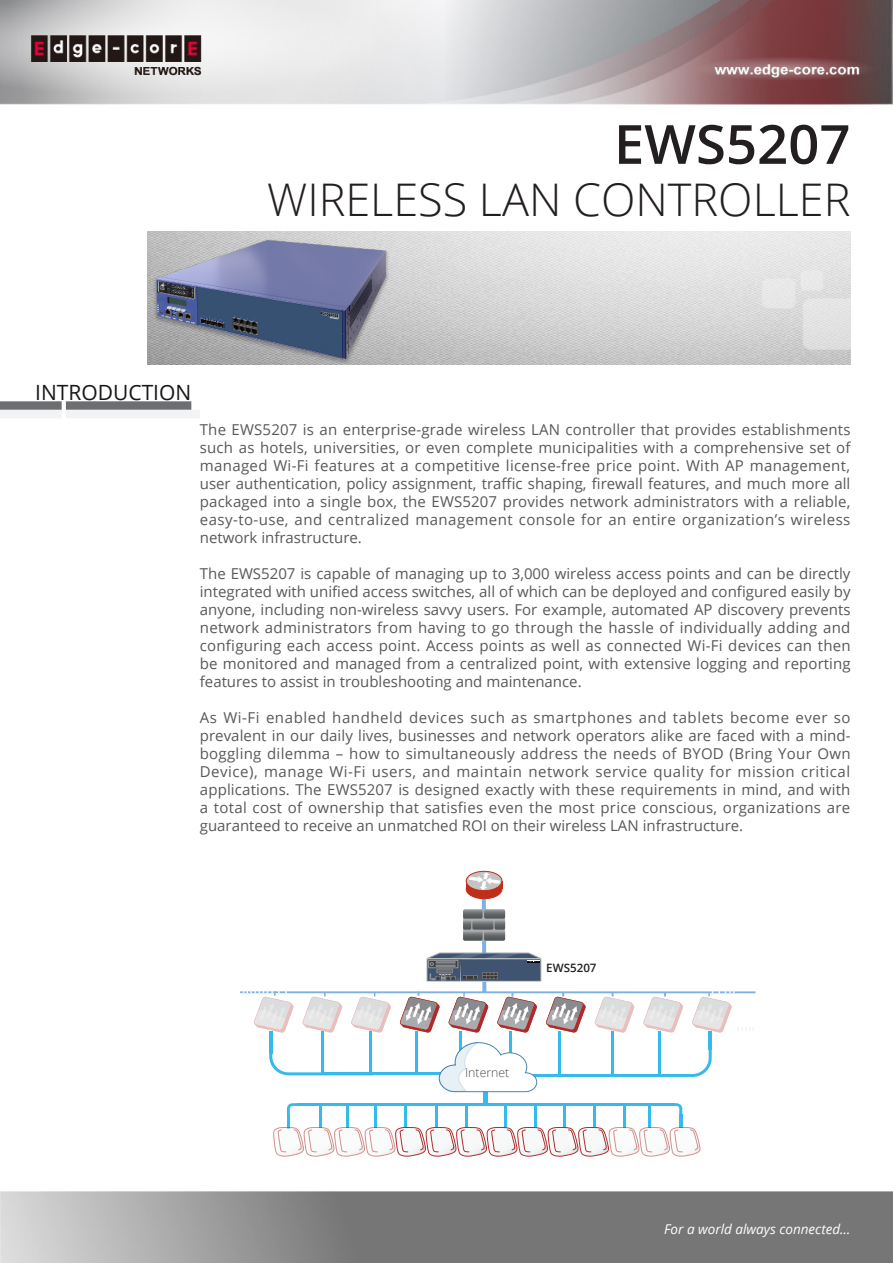
<style>
.page{position:relative;width:893px;height:1263px;background:#fff}
.page>*{position:absolute;margin:0;border:0;box-sizing:border-box;transform-origin:0 0}
.t1{font:600 54px "Open Sans";color:#231f20}
.t2{font:300 45px "Open Sans";color:#231f20}
.t3{font:21px "Open Sans";color:#171717}
.t4{font:15px/18px "Open Sans";color:#57585a;text-align:justify}
.t5{font:italic 13.5px "Open Sans";color:#fff}
.t6{font:300 12.3px "Open Sans";color:#4a4b4c}
.t7{font:600 11.55px "Open Sans";color:#231f20}
</style>
<div class="page">
<img style="left:0;top:0;width:893px;height:1263px">
<svg style="left:0;top:401px;width:200px;height:17px"></svg>
<img style="left:147px;top:231px;width:703px;height:133px">
<div style="left:483px;top:1077px;width:5px;height:28px;background:#35baeb"></div>
<div style="left:466px;top:871px;width:36px;height:20px;border:1px solid #c02d19;border-radius:50%"></div>
<hr style="left:241px;top:991px;width:514px;height:2px;background:#7cb1e0">
<svg style="left:269px;top:1045px;width:105px;height:30px"></svg>
<hr style="left:322px;top:1072px;width:128px;height:3px;background:#35baeb">
<svg style="left:607px;top:1047px;width:105px;height:30px"></svg>
<hr style="left:532px;top:1074px;width:128px;height:3px;background:#35baeb">
<hr style="left:459px;top:1031px;width:3px;height:38px;background:#35baeb">
<hr style="left:415px;top:1031px;width:3px;height:43px;background:#35baeb">
<hr style="left:369px;top:1031px;width:3px;height:43px;background:#35baeb">
<hr style="left:509px;top:1031px;width:3px;height:44px;background:#35baeb">
<hr style="left:321px;top:1031px;width:3px;height:43px;background:#35baeb">
<hr style="left:269px;top:1031px;width:3px;height:23px;background:#35baeb">
<hr style="left:558px;top:1031px;width:3px;height:44px;background:#35baeb">
<hr style="left:611px;top:1031px;width:2px;height:44px;background:#35baeb">
<hr style="left:658px;top:1031px;width:3px;height:44px;background:#35baeb">
<hr style="left:709px;top:1031px;width:3px;height:19px;background:#35baeb">
<svg style="left:351px;top:993px;width:40px;height:39px"></svg>
<svg style="left:643px;top:993px;width:40px;height:39px"></svg>
<svg style="left:595px;top:993px;width:39px;height:39px"></svg>
<svg style="left:303px;top:993px;width:39px;height:39px"></svg>
<svg style="left:243px;top:990px;width:50px;height:42px"></svg>
<svg style="left:273px;top:1103px;width:427px;height:53px"></svg>
<svg style="left:692px;top:990px;width:62px;height:42px"></svg>
<svg style="left:438px;top:1042px;width:100px;height:50px"></svg>
<svg style="left:400px;top:872px;width:186px;height:160px"></svg>
<img style="left:151px;top:221px;width:240px;height:150px">
<p class="t1" style="left:614px;top:107px;width:238px">EWS5207</p>
<p class="t2" style="left:267px;top:169px;width:585px">WIRELESS LAN CONTROLLER</p>
<p class="t3" style="left:35px;top:378px;width:158px">INTRODUCTION</p>
<p class="t4" style="left:200px;top:421px;width:652px">The EWS5207 is an enterprise-grade wireless LAN controller that provides establishments such as hotels, universities, or even complete municipalities with a comprehensive set of managed Wi-Fi features at a competitive license-free price point. With AP management, user authentication, policy assignment, traffic shaping, firewall features, and much more all packaged into a single box, the EWS5207 provides network administrators with a reliable, easy-to-use, and centralized management console for an entire organization’s wireless network infrastructure.</p>
<p class="t4" style="left:200px;top:565px;width:652px">The EWS5207 is capable of managing up to 3,000 wireless access points and can be directly integrated with unified access switches, all of which can be deployed and configured easily by anyone, including non-wireless savvy users. For example, automated AP discovery prevents network administrators from having to go through the hassle of individually adding and configuring each access point. Access points as well as connected Wi-Fi devices can then be monitored and managed from a centralized point, with extensive logging and reporting features to assist in troubleshooting and maintenance.</p>
<p class="t4" style="left:200px;top:709px;width:652px">As Wi-Fi enabled handheld devices such as smartphones and tablets become ever so prevalent in our daily lives, businesses and network operators alike are faced with a mind&shy;boggling dilemma – how to simultaneously address the needs of BYOD (Bring Your Own Device), manage Wi-Fi users, and maintain network service quality for mission critical applications. The EWS5207 is designed exactly with these requirements in mind, and with a total cost of ownership that satisfies even the most price conscious, organizations are guaranteed to receive an unmatched ROI on their wireless LAN infrastructure.</p>
<p class="t7" style="left:546px;top:960px;width:52px">EWS5207</p>
<p class="t6" style="left:465px;top:1064px;width:46px">Internet</p>
<p class="t5" style="left:664px;top:1220px;width:188px">For a world always connected…</p>
</div>
